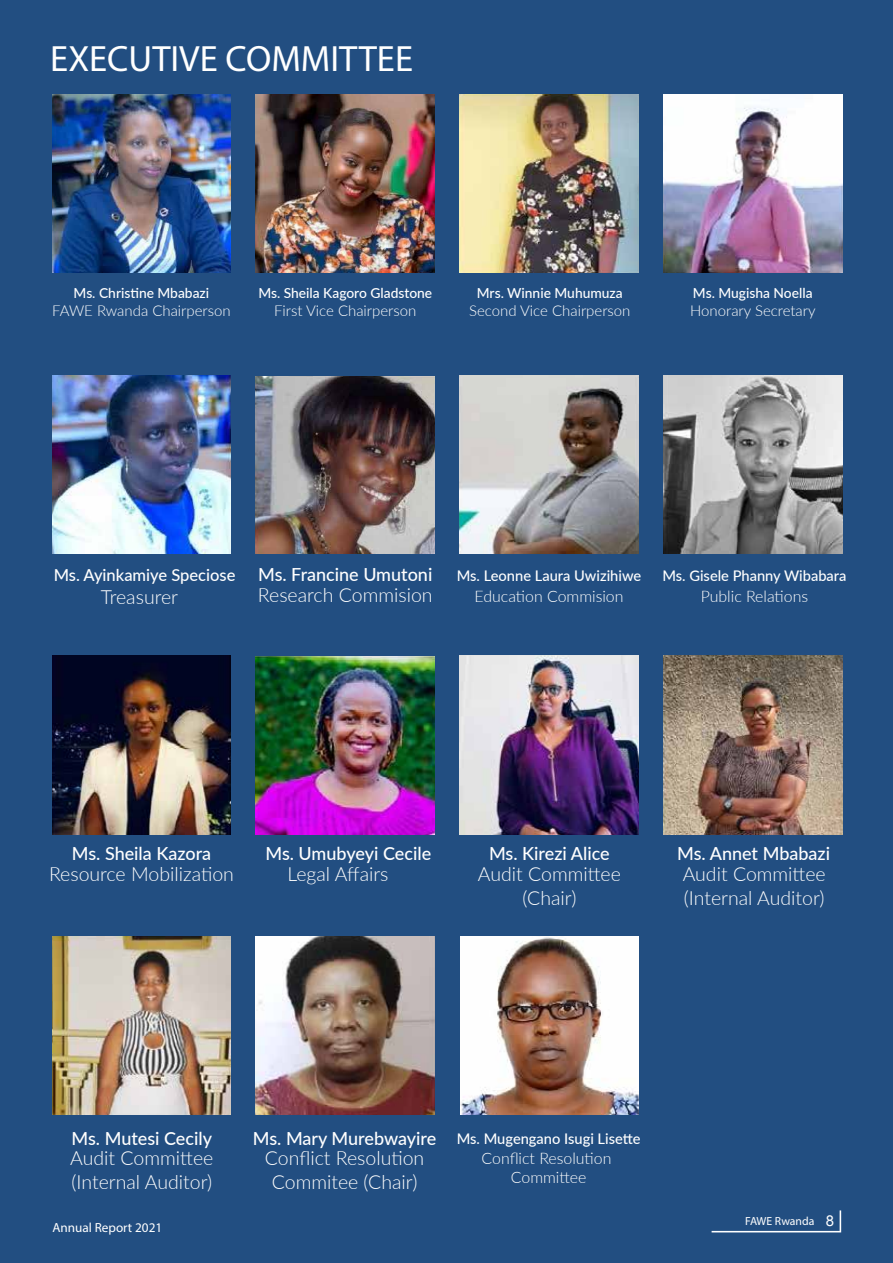
<style>
.page{position:relative;width:893px;height:1263px;background:#224e81}
.page>*{position:absolute;margin:0;border:0;box-sizing:border-box;transform-origin:0 0}
.t1{font:36.6px "Myriad Pro";color:#fff}
.t2{font:300 19.5px/23.4px "Lato";color:#fff;text-align:center}
.t3{font:500 18px "Lato";color:#fff}
.t4{font:500 16.5px "Lato";color:#fff}
.t5{font:300 15.9px/19px "Lato";color:#fff;text-align:center}
.t6{font:300 15px "Lato";color:#fff}
.t7{font:500 14.7px "Lato";color:#fff}
.t8{font:500 13.8px "Lato";color:#fff}
.t9{font:13.2px "Myriad Pro";color:#fff}
.t10{font:11.7px "Myriad Pro";color:#fff}
.s1{font-family:"Arial";font-size:15px}
</style>
<div class="page">
<img style="left:52px;top:94px;width:178px;height:179px">
<img style="left:256px;top:94px;width:178px;height:179px">
<img style="left:460px;top:94px;width:178px;height:179px">
<img style="left:664px;top:94px;width:178px;height:179px">
<img style="left:52px;top:375px;width:178px;height:179px">
<img style="left:256px;top:376px;width:178px;height:178px">
<img style="left:460px;top:375px;width:178px;height:179px">
<img style="left:664px;top:375px;width:178px;height:179px">
<img style="left:52px;top:656px;width:178px;height:178px">
<img style="left:256px;top:656px;width:178px;height:178px">
<img style="left:460px;top:656px;width:178px;height:178px">
<img style="left:52px;top:936px;width:178px;height:179px">
<img style="left:256px;top:936px;width:178px;height:179px">
<img style="left:461px;top:936px;width:177px;height:179px">
<img style="left:664px;top:656px;width:178px;height:178px">
<svg style="left:712px;top:1210px;width:129px;height:22px"></svg>
<h1 class="t1" style="left:50px;top:36px;width:364px">EXECUTIVE COMMITTEE</h1>
<p class="t8" style="left:74px;top:283px;width:137px">Ms. Christine Mbabazi</p>
<p class="t6" style="left:52px;top:300px;width:180px">FAWE Rwanda Chairperson</p>
<p class="t8" style="left:258px;top:283px;width:175px">Ms. Sheila Kagoro Gladstone</p>
<p class="t6" style="left:274px;top:300px;width:144px">First Vice Chairperson</p>
<p class="t8" style="left:477px;top:283px;width:147px">Mrs. Winnie Muhumuza</p>
<p class="t6" style="left:469px;top:300px;width:163px">Second Vice Chairperson</p>
<p class="t8" style="left:693px;top:283px;width:121px">Ms. Mugisha Noella</p>
<p class="t6" style="left:690px;top:300px;width:127px">Honorary Secretary</p>
<p class="t4" style="left:54px;top:563px;width:183px">Ms. Ayinkamiye Speciose</p>
<p class="t2" style="left:101px;top:584px;width:79px">Treasurer</p>
<p class="t3" style="left:258px;top:562px;width:176px">Ms. Francine Umutoni</p>
<p class="t2" style="left:258px;top:583px;width:176px">Research Commision</p>
<p class="t7" style="left:457px;top:565px;width:186px">Ms. Leonne Laura Uwizihiwe</p>
<p class="t5" style="left:475px;top:586px;width:150px">Education Commision</p>
<p class="t7" style="left:662px;top:565px;width:186px">Ms. Gisele Phanny Wibabara</p>
<p class="t5" style="left:701px;top:586px;width:109px">Public Relations</p>
<p class="t3" style="left:72px;top:841px;width:141px">Ms. Sheila Kazora</p>
<p class="t2" style="left:49px;top:862px;width:186px">Resource Mobilization</p>
<p class="t3" style="left:265px;top:841px;width:167px">Ms. Umubyeyi Cecile</p>
<p class="t2" style="left:287px;top:862px;width:103px">Legal Affairs</p>
<p class="t3" style="left:489px;top:841px;width:122px">Ms. Kirezi Alice</p>
<p class="t2" style="left:478px;top:862px;width:144px">Audit Committee (Chair)</p>
<p class="t3" style="left:677px;top:841px;width:154px">Ms. Annet Mbabazi</p>
<p class="t2" style="left:683px;top:862px;width:144px;text-align:left">Audit Committee (Internal Auditor)</p>
<p class="t3" style="left:72px;top:1125px;width:142px">Ms. Mutesi Cecily</p>
<p class="t2" style="left:70px;top:1146px;width:144px;text-align:left">Audit Committee (Internal Auditor)</p>
<p class="t9" style="left:52px;top:1219px;width:111px">Annual Report 2021</p>
<p class="t3" style="left:253px;top:1125px;width:185px">Ms. Mary Murebwayire</p>
<p class="t2" style="left:265px;top:1146px;width:161px">Conflict Resolution<br>Commitee (Chair)</p>
<p class="t7" style="left:457px;top:1128px;width:185px">Ms. Mugengano Isugi Lisette</p>
<p class="t5" style="left:482px;top:1148px;width:131px">Conflict Resolution<br>Committee</p>
<p class="t10" style="left:745px;top:1213px;width:90px">FAWE Rwanda <span class="s1">8</span></p>
</div>
